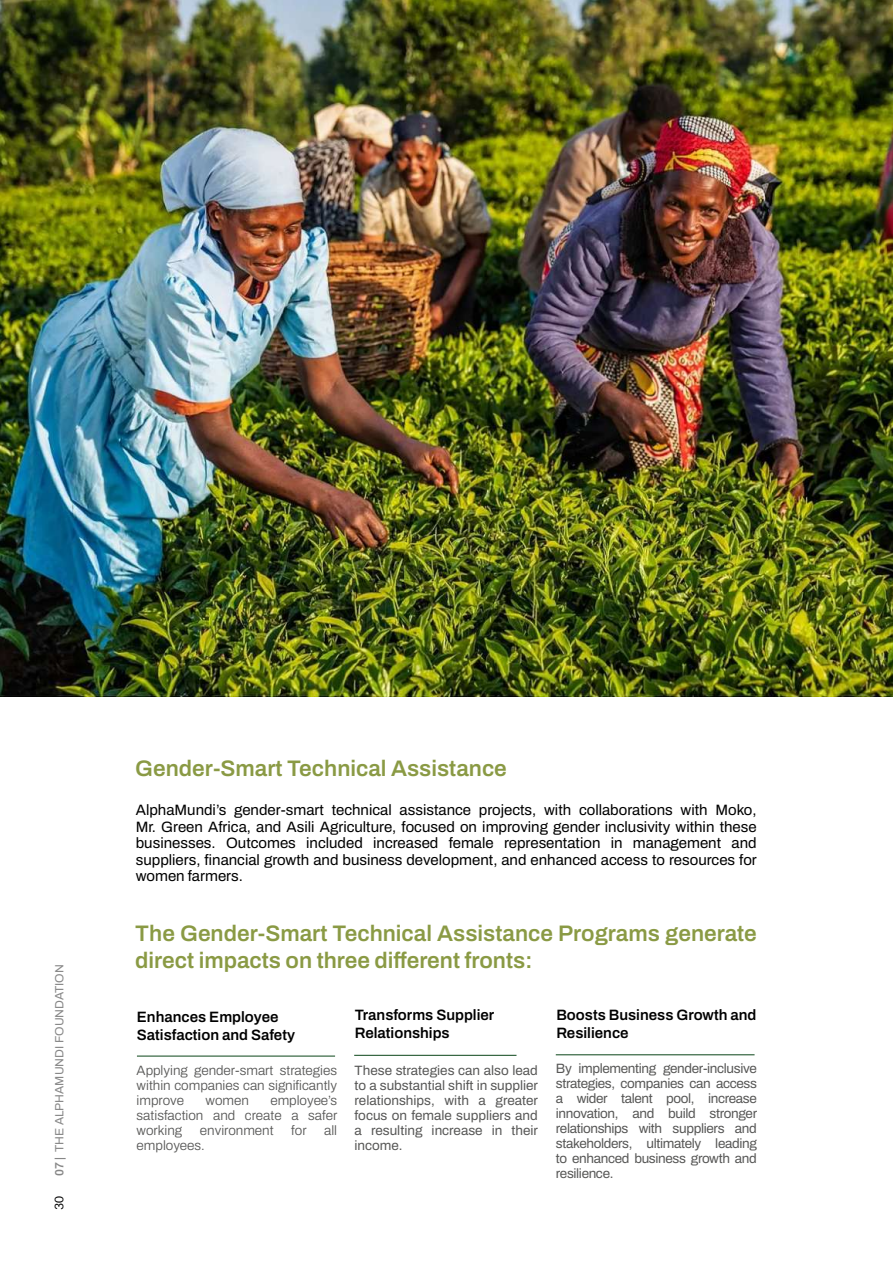
<style>
.page{position:relative;width:893px;height:1263px;background:#fff}
.page>*{position:absolute;margin:0;border:0;box-sizing:border-box;transform-origin:0 0}
.t1{font:600 22.5px/27px "Archivo";color:#8a9a44}
.t2{font:15px/16.5px "Archivo";color:#000;text-align:justify}
.t3{font:600 15px/18px "Archivo";color:#000}
.t4{font:13.5px/15px "Archivo";letter-spacing:-.02em;color:#575756;text-align:justify}
.t5{font:300 13.5px/15px "Archivo";color:#575756;text-align:justify}
.t6{font:12px "Archivo";color:#878787}
.t7{font:12px "Lato";color:#000}
.s1{font-weight:600}
</style>
<div class="page">
<img style="left:0;top:0;width:893px;height:696px">
<hr style="left:137px;top:1056px;width:198px;height:1px;background:#0b4619">
<hr style="left:354px;top:1055px;width:162px;height:1px;background:#0b4619">
<hr style="left:556px;top:1054px;width:199px;height:1px;background:#0b4619">
<p class="t6" style="left:50px;top:1176px;width:213px;rotate:-90deg"><span class="s1">07 |</span> THE ALPHAMUNDI FOUNDATION</p>
<p class="t7" style="left:53px;top:1210px;width:15px;rotate:-90deg">30</p>
<h1 class="t1" style="left:135px;top:754px;width:373px">Gender-Smart Technical Assistance</h1>
<p class="t2" style="left:136px;top:802px;width:623px">AlphaMundi’s gender-smart technical assistance projects, with collaborations with Moko, Mr. Green Africa, and Asili Agriculture, focused on improving gender inclusivity within these businesses. Outcomes included increased female representation in management and suppliers, financial growth and business development, and enhanced access to resources for women farmers.</p>
<h1 class="t1" style="left:135px;top:920px;width:623px">The Gender-Smart Technical Assistance Programs generate direct impacts on three different fronts:</h1>
<p class="t3" style="left:137px;top:1007px;width:160px">Enhances Employee<br>Satisfaction and Safety</p>
<p class="t3" style="left:355px;top:1006px;width:141px">Transforms Supplier<br>Relationships</p>
<p class="t3" style="left:556px;top:1005px;width:202px">Boosts Business Growth and<br>Resilience</p>
<p class="t5" style="left:137px;top:1063px;width:202px">Applying gender-smart strategies within companies can significantly improve</p>
<p class="t5" style="left:137px;top:1093px;width:202px;text-indent:134px">employee’s satisfaction and create a safer working</p>
<p class="t5" style="left:206px;top:1093px;width:45px">women</p>
<p class="t5" style="left:200px;top:1123px;width:75px">environment</p>
<p class="t5" style="left:291px;top:1123px;width:17px">for</p>
<p class="t5" style="left:324px;top:1123px;width:15px">all</p>
<p class="t5" style="left:137px;top:1138px;width:70px">employees.</p>
<p class="t4" style="left:355px;top:1063px;width:185px">These strategies can also lead to a substantial shift in supplier relationships, with a greater focus on female suppliers and a resulting increase in their income.</p>
<p class="t4" style="left:556px;top:1061px;width:203px">By implementing gender-inclusive strategies, companies can access a wider talent pool, increase innovation, and build stronger relationships with suppliers and stakeholders, ultimately leading to enhanced business growth and resilience.</p>
</div>
